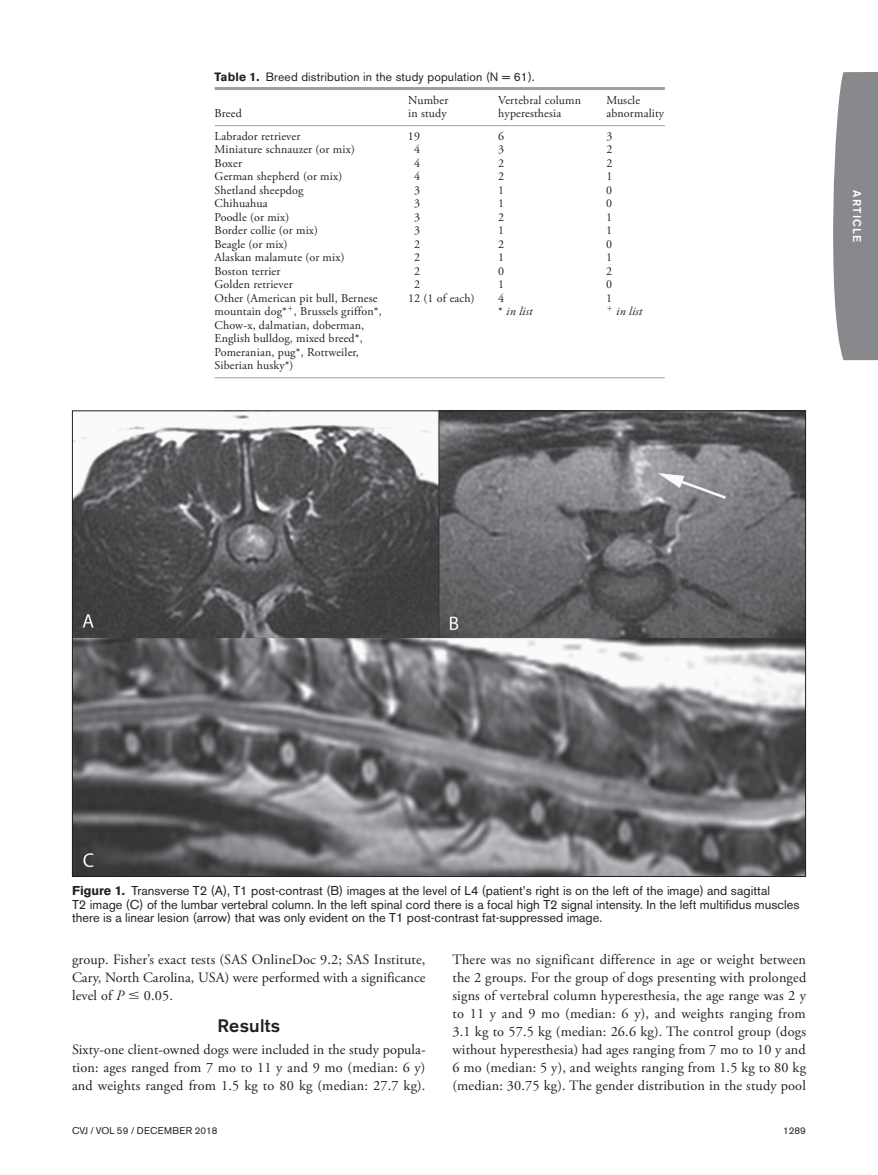
<style>
.page{position:relative;width:878px;height:1175px;background:#fff}
.page>*{position:absolute;margin:0;border:0;box-sizing:border-box;transform-origin:0 0}
.t1{font:500 18px "Akzidenz Grotesk BE";letter-spacing:.015em;color:#231f20}
.t2{font:14.25px/18px "Adobe Garamond Pro";letter-spacing:.01em;color:#231f20;text-align:justify}
.t3{font:12.75px/13.5px "Akzidenz Grotesk BE";color:#231f20}
.t4{font:12px/13.5px "Adobe Garamond Pro";letter-spacing:.015em;color:#231f20}
.t5{font:12px "Akzidenz Grotesk BE";letter-spacing:.015em;color:#231f20}
.t6{font:italic 12px "Adobe Garamond Pro";letter-spacing:.01em;color:#231f20}
.t7{font:500 11.25px "Akzidenz Grotesk BE";letter-spacing:.115em;color:#fff}
.t8{font:9.75px "Akzidenz Grotesk BE";letter-spacing:.02em;color:#231f20}
.s1{font-weight:700}
.s2{font-style:normal}
.s3{font-style:italic}
.s4{font-family:"Mathematical Pi One"}
</style>
<div class="page">
<svg style="left:833px;top:72px;width:45px;height:288px;background:#919396"></svg>
<hr style="left:214px;top:87px;width:450px;height:3px;background:#9d9fa2">
<hr style="left:214px;top:125px;width:450px;height:1px;background:#9d9fa2">
<hr style="left:214px;top:377px;width:450px;height:1px;background:#9d9fa2">
<img style="left:74px;top:412px;width:730px;height:463px">
<p class="t5" style="left:214px;top:70px;width:321px"><span class="s1">Table 1.</span> Breed distribution in the study population (N = 61).</p>
<p class="t4" style="left:408px;top:93px;width:42px">Number</p>
<p class="t4" style="left:498px;top:93px;width:84px">Vertebral column</p>
<p class="t4" style="left:606px;top:93px;width:35px">Muscle</p>
<p class="t4" style="left:215px;top:107px;width:29px">Breed</p>
<p class="t4" style="left:408px;top:107px;width:40px">in study</p>
<p class="t4" style="left:498px;top:107px;width:64px">hyperesthesia</p>
<p class="t4" style="left:606px;top:107px;width:59px">abnormality</p>
<p class="t4" style="left:215px;top:129px;width:87px">Labrador retriever</p>
<p class="t4" style="left:408px;top:129px;width:14px">19</p>
<p class="t4" style="left:498px;top:129px;width:7px">6</p>
<p class="t4" style="left:606px;top:129px;width:7px">3</p>
<p class="t4" style="left:215px;top:143px;width:142px">Miniature schnauzer (or mix)</p>
<p class="t4" style="left:414px;top:143px;width:7px">4</p>
<p class="t4" style="left:498px;top:143px;width:7px">3</p>
<p class="t4" style="left:606px;top:143px;width:7px">2</p>
<p class="t4" style="left:215px;top:156px;width:29px">Boxer</p>
<p class="t4" style="left:414px;top:156px;width:7px">4</p>
<p class="t4" style="left:498px;top:156px;width:7px">2</p>
<p class="t4" style="left:606px;top:156px;width:7px">2</p>
<p class="t4" style="left:214px;top:170px;width:129px">German shepherd (or mix)</p>
<p class="t4" style="left:414px;top:170px;width:7px">4</p>
<p class="t4" style="left:498px;top:170px;width:7px">2</p>
<p class="t4" style="left:606px;top:170px;width:7px">1</p>
<p class="t4" style="left:214px;top:183px;width:90px">Shetland sheepdog</p>
<p class="t4" style="left:414px;top:183px;width:7px">3</p>
<p class="t4" style="left:498px;top:183px;width:7px">1</p>
<p class="t4" style="left:606px;top:183px;width:7px">0</p>
<p class="t4" style="left:214px;top:197px;width:55px">Chihuahua</p>
<p class="t4" style="left:414px;top:197px;width:7px">3</p>
<p class="t4" style="left:498px;top:197px;width:7px">1</p>
<p class="t4" style="left:606px;top:197px;width:7px">0</p>
<p class="t4" style="left:214px;top:210px;width:76px">Poodle (or mix)</p>
<p class="t4" style="left:414px;top:210px;width:7px">3</p>
<p class="t4" style="left:498px;top:210px;width:7px">2</p>
<p class="t4" style="left:606px;top:210px;width:7px">1</p>
<p class="t4" style="left:214px;top:224px;width:105px">Border collie (or mix)</p>
<p class="t4" style="left:414px;top:224px;width:7px">3</p>
<p class="t4" style="left:498px;top:224px;width:7px">1</p>
<p class="t4" style="left:606px;top:224px;width:7px">1</p>
<p class="t4" style="left:214px;top:237px;width:75px">Beagle (or mix)</p>
<p class="t4" style="left:414px;top:237px;width:7px">2</p>
<p class="t4" style="left:498px;top:237px;width:7px">2</p>
<p class="t4" style="left:606px;top:237px;width:7px">0</p>
<p class="t4" style="left:214px;top:251px;width:132px">Alaskan malamute (or mix)</p>
<p class="t4" style="left:414px;top:251px;width:7px">2</p>
<p class="t4" style="left:498px;top:251px;width:7px">1</p>
<p class="t4" style="left:606px;top:251px;width:7px">1</p>
<p class="t4" style="left:214px;top:264px;width:67px">Boston terrier</p>
<p class="t4" style="left:414px;top:264px;width:7px">2</p>
<p class="t4" style="left:498px;top:264px;width:7px">0</p>
<p class="t4" style="left:606px;top:264px;width:7px">2</p>
<p class="t4" style="left:214px;top:278px;width:80px">Golden retriever</p>
<p class="t4" style="left:414px;top:278px;width:7px">2</p>
<p class="t4" style="left:498px;top:278px;width:7px">1</p>
<p class="t4" style="left:606px;top:278px;width:7px">0</p>
<p class="t4" style="left:214px;top:291px;width:164px">Other (American pit bull, Bernese</p>
<p class="t4" style="left:408px;top:291px;width:68px">12 (1 of each)</p>
<p class="t4" style="left:498px;top:291px;width:7px">4</p>
<p class="t4" style="left:606px;top:291px;width:7px">1</p>
<p class="t4" style="left:214px;top:305px;width:169px">mountain dog*<sup>1</sup>, Brussels griffon*,</p>
<p class="t6" style="left:498px;top:304px;width:36px"><span class="s2">*</span> in list</p>
<p class="t6" style="left:606px;top:304px;width:37px"><sup>1</sup> in list</p>
<p class="t4" style="left:214px;top:318px;width:151px">Chow-x, dalmatian, doberman,<br>English bulldog, mixed breed*,<br>Pomeranian, pug*, Rottweiler,<br>Siberian husky*)</p>
<p class="t7" style="left:864px;top:190px;width:54px;rotate:90deg">ARTICLE</p>
<p class="t3" style="left:72px;top:884px;width:729px"><span class="s1">Figure 1.</span> Transverse T2 (A), T1 post-contrast (B) images at the level of L4 (patient’s right is on the left of the image) and sagittal<br>T2 image (C) of the lumbar vertebral column. In the left spinal cord there is a focal high T2 signal intensity. In the left multifidus muscles there is a linear lesion (arrow) that was only evident on the T1 post-contrast fat-suppressed image.</p>
<p class="t2" style="left:72px;top:951px;width:355px">group. Fisher’s exact tests (SAS OnlineDoc 9.2; SAS Institute, Cary, North Carolina, USA) were performed with a significance level of <span class="s3">P</span> <span class="s4">#</span> 0.05.</p>
<p class="t1" style="left:217px;top:1014px;width:64px">Results</p>
<p class="t2" style="left:72px;top:1041px;width:355px">Sixty-one client-owned dogs were included in the study popula&shy;tion: ages ranged from 7 mo to 11 y and 9 mo (median: 6 y) and weights ranged from 1.5 kg to 80 kg (median: 27.7 kg).</p>
<p class="t2" style="left:452px;top:951px;width:355px">There was no significant difference in age or weight between the 2 groups. For the group of dogs presenting with prolonged signs of vertebral column hyperesthesia, the age range was 2 y to 11 y and 9 mo (median: 6 y), and weights ranging from 3.1 kg to 57.5 kg (median: 26.6 kg). The control group (dogs without hyperesthesia) had ages ranging from 7 mo to 10 y and 6 mo (median: 5 y), and weights ranging from 1.5 kg to 80 kg (median: 30.75 kg). The gender distribution in the study pool</p>
<p class="t8" style="left:72px;top:1125px;width:147px">CVJ / VOL 59 / DECEMBER 2018</p>
<p class="t8" style="left:783px;top:1125px;width:24px">1289</p>
</div>
